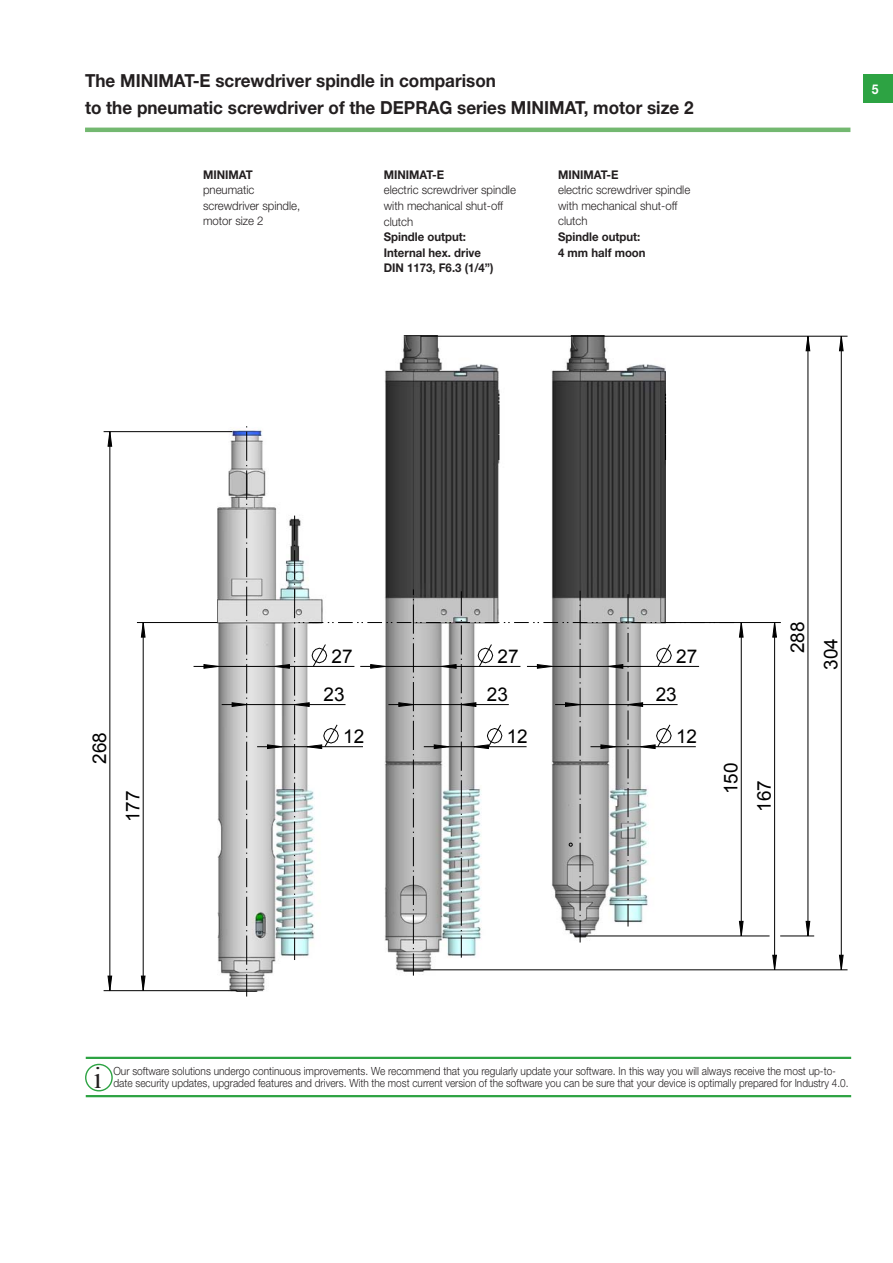
<style>
.page{position:relative;width:893px;height:1263px;background:#fff}
.page>*{position:absolute;margin:0;border:0;box-sizing:border-box;transform-origin:0 0}
.t1{font:30px "Times New Roman";color:#231f20;scale:.95 1}
.t2{font:18.9px/33.3px "Arial";color:#000}
.t3{font:700 18px/27px "Helvetica Neue LT Std";color:#231f20;scale:.95 1}
.t4{font:700 13.5px "Helvetica Neue LT Std";color:#fff;scale:.9 1}
.t5{font:300 12px/15.6px "Helvetica Neue LT Std";color:#231f20;scale:.95 1}
.t6{font:700 12px/15.6px "Helvetica Neue LT Std";color:#231f20;scale:.95 1}
.t7{font:300 11.25px "Helvetica Neue LT Std";color:#231f20;scale:.9 1}
</style>
<div class="page">
<div style="left:863px;top:74px;width:30px;height:29px;background:#2da343"></div>
<hr style="left:85px;top:128px;width:765px;height:4px;background:#73b870">
<img style="left:217px;top:336px;width:449px;height:655px">
<svg style="left:498px;top:394px;width:1px;height:66px"></svg>
<svg style="left:665px;top:394px;width:1px;height:66px"></svg>
<svg style="left:805px;top:335px;width:5px;height:16px"></svg>
<svg style="left:805px;top:921px;width:5px;height:15px"></svg>
<svg style="left:839px;top:954px;width:5px;height:15px"></svg>
<svg style="left:839px;top:335px;width:5px;height:16px"></svg>
<svg style="left:772px;top:623px;width:5px;height:15px"></svg>
<svg style="left:772px;top:954px;width:5px;height:15px"></svg>
<svg style="left:141px;top:623px;width:5px;height:15px"></svg>
<svg style="left:141px;top:975px;width:5px;height:15px"></svg>
<svg style="left:107px;top:432px;width:5px;height:15px"></svg>
<svg style="left:107px;top:975px;width:5px;height:15px"></svg>
<svg style="left:203px;top:664px;width:16px;height:5px"></svg>
<svg style="left:231px;top:426px;width:16px;height:570px;background:#b6b6b7"></svg>
<svg style="left:267px;top:516px;width:477px;height:459px"></svg>
<hr style="left:110px;top:432px;width:1px;height:559px;background:#000">
<hr style="left:104px;top:990px;width:133px;height:1px;background:#000">
<hr style="left:143px;top:622px;width:1px;height:369px;background:#000">
<hr style="left:423px;top:969px;width:424px;height:1px;background:#000">
<hr style="left:585px;top:936px;width:184px;height:1px;background:#000">
<hr style="left:780px;top:936px;width:34px;height:1px;background:#000">
<hr style="left:257px;top:746px;width:106px;height:1px;background:#000">
<hr style="left:424px;top:746px;width:103px;height:1px;background:#000">
<hr style="left:590px;top:746px;width:106px;height:1px;background:#000">
<hr style="left:222px;top:704px;width:123px;height:1px;background:#000">
<hr style="left:388px;top:704px;width:121px;height:1px;background:#000">
<hr style="left:555px;top:704px;width:123px;height:1px;background:#000">
<hr style="left:194px;top:666px;width:160px;height:1px;background:#000">
<hr style="left:360px;top:666px;width:160px;height:1px;background:#000">
<hr style="left:527px;top:666px;width:172px;height:1px;background:#000">
<hr style="left:137px;top:622px;width:80px;height:1px;background:#000">
<hr style="left:664px;top:622px;width:117px;height:1px;background:#000">
<hr style="left:104px;top:431px;width:128px;height:1px;background:#000">
<hr style="left:741px;top:622px;width:1px;height:314px;background:#000">
<hr style="left:774px;top:622px;width:1px;height:348px;background:#000">
<hr style="left:421px;top:336px;width:426px;height:1px;background:#000">
<hr style="left:808px;top:336px;width:1px;height:600px;background:#000">
<hr style="left:841px;top:336px;width:1px;height:634px;background:#000">
<hr style="left:86px;top:1057px;width:765px;height:2px;background:#2da343">
<hr style="left:86px;top:1095px;width:765px;height:2px;background:#2da343">
<div style="left:85px;top:1064px;width:28px;height:27px;border:1px solid #2da343;border-radius:50%"></div>
<h3 class="t3" style="left:85px;top:67px;width:642px">The MINIMAT-E screwdriver spindle in comparison<br>to the pneumatic screwdriver of the DEPRAG series MINIMAT, motor size 2</h3>
<p class="t6" style="left:203px;top:166px;width:54px">MINIMAT</p>
<p class="t5" style="left:203px;top:182px;width:104px">pneumatic screwdriver spindle, motor size 2</p>
<p class="t6" style="left:384px;top:166px;width:65px">MINIMAT-E</p>
<p class="t5" style="left:384px;top:182px;width:141px">electric screwdriver spindle with mechanical shut-off clutch</p>
<p class="t6" style="left:384px;top:229px;width:117px">Spindle output:<br>Internal hex. drive<br>DIN 1173, F6.3 (1/4”)</p>
<p class="t6" style="left:558px;top:166px;width:65px">MINIMAT-E</p>
<p class="t5" style="left:558px;top:182px;width:141px">electric screwdriver spindle with mechanical shut-off clutch</p>
<p class="t6" style="left:558px;top:229px;width:94px">Spindle output:<br>4 mm half moon</p>
<p class="t4" style="left:872px;top:81px;width:9px">5</p>
<h2 class="t2" style="left:331px;top:640px;width:23px">27</h2>
<h2 class="t2" style="left:498px;top:640px;width:23px">27</h2>
<h2 class="t2" style="left:676px;top:640px;width:23px">27</h2>
<h2 class="t2" style="left:324px;top:678px;width:23px">23</h2>
<h2 class="t2" style="left:487px;top:678px;width:23px">23</h2>
<h2 class="t2" style="left:656px;top:678px;width:23px">23</h2>
<h2 class="t2" style="left:83px;top:764px;width:33px;rotate:-90deg">268</h2>
<h2 class="t2" style="left:343px;top:720px;width:23px">12</h2>
<h2 class="t2" style="left:507px;top:720px;width:23px">12</h2>
<h2 class="t2" style="left:676px;top:720px;width:23px">12</h2>
<h2 class="t2" style="left:116px;top:822px;width:33px;rotate:-90deg">177</h2>
<h2 class="t2" style="left:781px;top:670px;width:50px;text-indent:16px;rotate:-90deg">288<br>304</h2>
<h2 class="t2" style="left:714px;top:812px;width:51px;text-indent:17px;rotate:-90deg">150<br>167</h2>
<h1 class="t1" style="left:94px;top:1057px;width:10px">i</h1>
<p class="t7" style="left:113px;top:1064px;width:804px">Our software solutions undergo continuous improvements. We recommend that you regularly update your software. In this way you will always receive the most up-to-</p>
<p class="t7" style="left:113px;top:1076px;width:818px">date security updates, upgraded features and drivers. With the most current version of the software you can be sure that your device is optimally prepared for Industry 4.0.</p>
</div>
